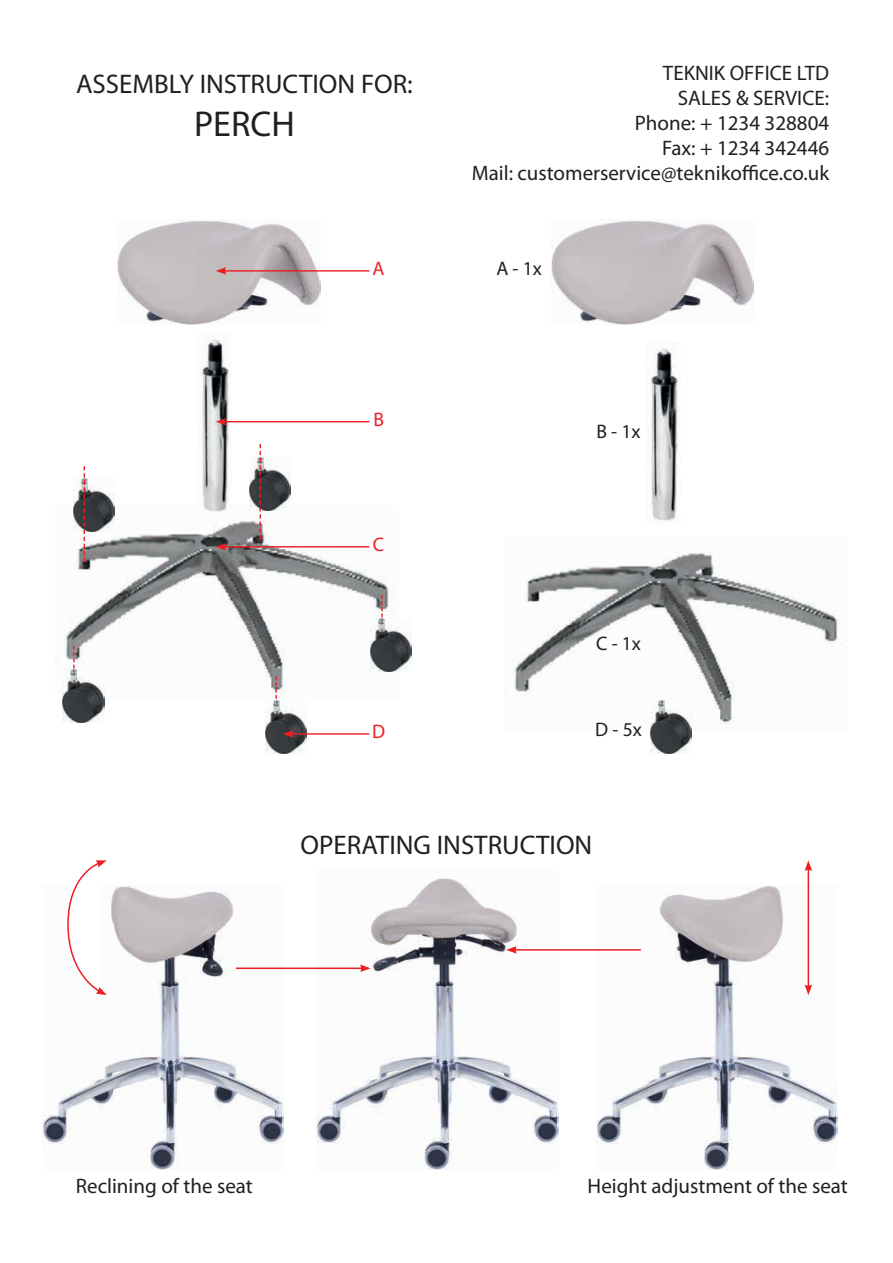
<style>
.page{position:relative;width:893px;height:1263px;background:#fff}
.page>*{position:absolute;margin:0;border:0;box-sizing:border-box;transform-origin:0 0}
.t1{font:36px "Myriad Pro";color:#231f20}
.t2{font:27px "Myriad Pro";color:#231f20}
.t3{font:21px/25.2px "Myriad Pro";color:#231f20;text-align:right}
.t4{font:19.65px "Myriad Pro";color:#231f20}
.t5{font:19.65px "Myriad Pro";color:#ee1d23}
</style>
<div class="page">
<img style="left:117px;top:219px;width:203px;height:105px">
<img style="left:55px;top:505px;width:338px;height:194px">
<img style="left:198px;top:333px;width:34px;height:183px">
<img style="left:63px;top:670px;width:41px;height:52px">
<img style="left:73px;top:478px;width:41px;height:53px">
<img style="left:265px;top:701px;width:41px;height:53px">
<img style="left:249px;top:458px;width:41px;height:53px">
<img style="left:370px;top:619px;width:42px;height:53px">
<img style="left:551px;top:219px;width:203px;height:105px">
<img style="left:504px;top:551px;width:338px;height:174px">
<img style="left:646px;top:342px;width:33px;height:179px">
<img style="left:650px;top:701px;width:42px;height:53px">
<hr style="left:224px;top:270px;width:145px;height:2px;background:#ee1d23">
<svg style="left:216px;top:267px;width:10px;height:8px"></svg>
<hr style="left:224px;top:421px;width:145px;height:1px;background:#ee1d23">
<svg style="left:216px;top:418px;width:10px;height:7px"></svg>
<hr style="left:224px;top:546px;width:145px;height:1px;background:#ee1d23">
<svg style="left:216px;top:543px;width:10px;height:8px"></svg>
<hr style="left:291px;top:733px;width:78px;height:2px;background:#ee1d23">
<svg style="left:283px;top:730px;width:10px;height:8px"></svg>
<svg style="left:73px;top:646px;width:2px;height:22px"></svg>
<svg style="left:84px;top:466px;width:1px;height:96px"></svg>
<svg style="left:260px;top:444px;width:1px;height:96px"></svg>
<svg style="left:275px;top:676px;width:2px;height:23px"></svg>
<svg style="left:381px;top:595px;width:2px;height:22px"></svg>
<img style="left:317px;top:878px;width:241px;height:291px">
<img style="left:43px;top:885px;width:241px;height:284px">
<img style="left:596px;top:885px;width:242px;height:284px">
<hr style="left:236px;top:967px;width:126px;height:2px;background:#ee1d23">
<svg style="left:360px;top:964px;width:11px;height:8px"></svg>
<hr style="left:514px;top:949px;width:127px;height:2px;background:#ee1d23">
<svg style="left:506px;top:946px;width:11px;height:8px"></svg>
<hr style="left:808px;top:869px;width:1px;height:118px;background:#ee1d23">
<svg style="left:804px;top:860px;width:8px;height:11px"></svg>
<svg style="left:804px;top:984px;width:8px;height:11px"></svg>
<svg style="left:67px;top:860px;width:40px;height:135px"></svg>
<p class="t2" style="left:76px;top:68px;width:338px">ASSEMBLY INSTRUCTION FOR:</p>
<h1 class="t1" style="left:194px;top:102px;width:102px">PERCH</h1>
<p class="t3" style="left:472px;top:60px;width:359px">TEKNIK OFFICE LTD<br>SALES &amp; SERVICE:<br>Phone: + 1234 328804<br>Fax: + 1234 342446<br>Mail: customerservice@teknikoffice.co.uk</p>
<p class="t5" style="left:373px;top:256px;width:14px">A</p>
<p class="t4" style="left:496px;top:256px;width:47px">A - 1x</p>
<p class="t5" style="left:373px;top:407px;width:12px">B</p>
<p class="t5" style="left:373px;top:532px;width:13px">C</p>
<p class="t4" style="left:596px;top:419px;width:46px">B - 1x</p>
<p class="t4" style="left:596px;top:631px;width:46px">C - 1x</p>
<p class="t5" style="left:372px;top:719px;width:15px">D</p>
<p class="t4" style="left:595px;top:717px;width:48px">D - 5x</p>
<p class="t2" style="left:301px;top:828px;width:293px">OPERATING INSTRUCTION</p>
<p class="t3" style="left:76px;top:1173px;width:179px">Reclining of the seat</p>
<p class="t3" style="left:588px;top:1173px;width:262px">Height adjustment of the seat</p>
</div>
